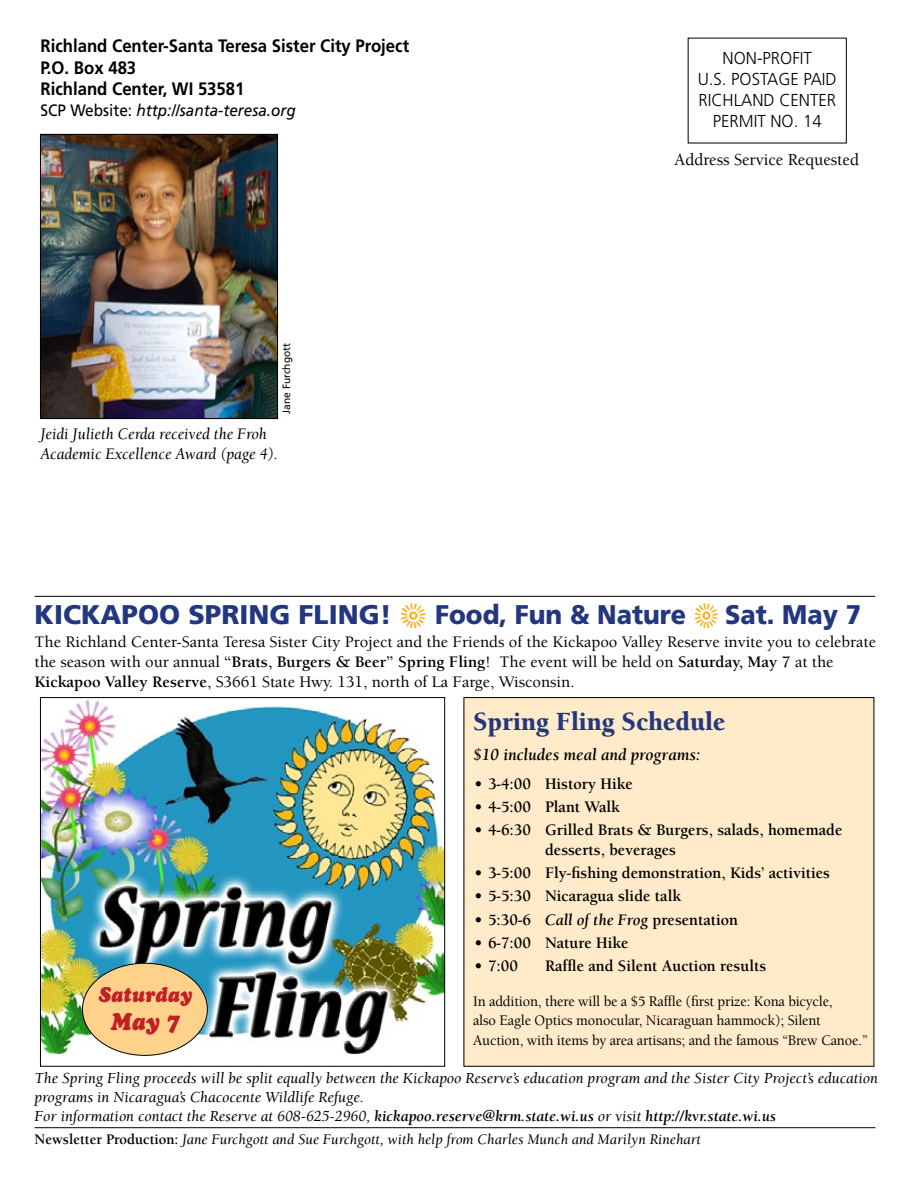
<style>
.page{position:relative;width:918px;height:1188px;background:#fff}
.page>*{position:absolute;margin:0;border:0;box-sizing:border-box;transform-origin:0 0}
.t1{font:900 27px "Frutiger";color:#223780}
.t2{font:900 27px "Berkeley";color:#223780}
.t3{font:italic 24px "Cooper Black Std";color:#c22025;scale:.93 1}
.t4{font:italic 21px "Cooper Black Std";color:#c22025;scale:.93 1}
.t5{font:700 18px/21.6px "Frutiger";color:#000;scale:.93 1}
.t6{font:300 17.25px/21px "Frutiger";color:#000;text-align:center}
.t7{font:italic 700 17.25px "Berkeley";color:#000}
.t8{font:500 17.25px "Berkeley";color:#000}
.t9{font:500 16.5px/19.8px "Berkeley";color:#000}
.t10{font:700 16.5px/19.5px "Berkeley";color:#000}
.t11{font:italic 16.5px/19.8px "Berkeley";color:#000}
.t12{font:italic 16.5px "Frutiger";color:#000;scale:.93 1}
.t13{font:italic 15.75px/18.9px "Berkeley";color:#000}
.t14{font:500 15px/19.5px "Berkeley";letter-spacing:-.01em;color:#000;scale:.96 1}
.t15{font:italic 15px "Berkeley";color:#000}
.t16{font:10.5px "Frutiger";color:#000}
.s1{font-style:normal}
.s2{color:#fbad18}
.s3{font-weight:700}
.s4{font-style:italic}
.s5{font-weight:700;font-style:normal}
</style>
<div class="page">
<img style="left:42px;top:700px;width:401px;height:356px">
<div style="left:40px;top:697px;width:405px;height:369px;border:1px solid #000"></div>
<div style="left:464px;top:698px;width:410px;height:368px;background:#ffeac9"></div>
<hr style="left:35px;top:596px;width:840px;height:1px;background:#000">
<hr style="left:35px;top:1127px;width:840px;height:1px;background:#000">
<div style="left:82px;top:963px;width:125px;height:92px;background:#ffd28c;border-radius:50%"></div>
<img style="left:42px;top:136px;width:234px;height:281px">
<div style="left:40px;top:134px;width:238px;height:285px;border:1px solid #000"></div>
<p class="t5" style="left:40px;top:35px;width:398px">Richland Center-Santa Teresa Sister City Project<br>P.O. Box 483<br>Richland Center, WI 53581</p>
<p class="t12" style="left:40px;top:101px;width:276px"><span class="s1">SCP Website:</span> http://santa-teresa.org</p>
<p class="t16" style="left:280px;top:414px;width:72px;rotate:-90deg">Jane Furchgott</p>
<p class="t11" style="left:40px;top:425px;width:239px">Jeidi Julieth Cerda received the Froh<br>Academic Excellence Award (page 4).</p>
<p class="t6" style="left:698px;top:48px;width:140px">NON-PROFIT<br>U.S. POSTAGE PAID<br>RICHLAND CENTER<br>PERMIT NO. 14</p>
<p class="t8" style="left:675px;top:150px;width:186px">Address Service Requested</p>
<h1 class="t1" style="left:35px;top:598px;width:39px">Kickapoo</h1>
<h1 class="t1" style="left:188px;top:598px;width:674px">Spri ng Fling! <span class="s2">✔</span> Food, Fun &amp; Nature <span class="s2">✔</span> Sat. May 7</h1>
<p class="t9" style="left:35px;top:633px;width:843px">The Richland Center-Santa Teresa Sister City Project and the Friends of the Kickapoo Valley Reserve invite you to celebrate the season with our annual <span class="s3">“Brats, Burgers &amp; Beer” Spring Fling</span>! The event will be held on <span class="s3">Saturday, May 7</span> at the<br><span class="s3">Kickapoo Valley Reserve</span>, S3661 State Hwy. 131, north of La Farge, Wisconsin.</p>
<h1 class="t2" style="left:473px;top:707px;width:253px">Spring Fling Schedule</h1>
<p class="t7" style="left:473px;top:746px;width:229px">$10 includes meal and programs:</p>
<p class="t10" style="left:475px;top:774px;width:160px">• 3-4:00 History Hike</p>
<p class="t10" style="left:475px;top:797px;width:147px">• 4-5:00 Plant Walk</p>
<p class="t10" style="left:545px;top:821px;width:299px;text-indent:-70px">• 4-6:30 Grilled Brats &amp; Burgers, salads, homemade desserts, beverages</p>
<p class="t10" style="left:475px;top:863px;width:357px">• 3-5:00 Fly-fishing demonstration, Kids’ activities</p>
<p class="t10" style="left:475px;top:887px;width:208px">• 5-5:30 Nicaragua slide talk</p>
<p class="t10" style="left:475px;top:910px;width:265px">• 5:30-6 <span class="s4">Call of the Frog</span> presentation</p>
<p class="t10" style="left:475px;top:933px;width:156px">• 6-7:00 Nature Hike</p>
<p class="t10" style="left:475px;top:957px;width:45px">• 7:00</p>
<p class="t10" style="left:545px;top:957px;width:223px">Raffle and Silent Auction results</p>
<p class="t14" style="left:473px;top:992px;width:413px">In addition, there will be a $5 Raffle (first prize: Kona bicycle,<br>also Eagle Optics monocular, Nicaraguan hammock); Silent<br>Auction, with items by area artisans; and the famous “Brew Canoe.”</p>
<h3 class="t4" style="left:98px;top:981px;width:102px">Saturday</h3>
<h2 class="t3" style="left:111px;top:1006px;width:75px">May 7</h2>
<p class="t13" style="left:35px;top:1069px;width:845px">The Spring Fling proceeds will be split equally between the Kickapoo Reserve’s education program and the Sister City Project’s education programs in Nicaragua’s Chacocente Wildlife Refuge.<br>For information contact the Reserve at 608-625-2960, <span class="s3">kickapoo.reserve@krm.state.wi.us</span> or visit <span class="s3">http://kvr.state.wi.us</span></p>
<p class="t15" style="left:35px;top:1131px;width:668px"><span class="s5">Newsletter Production:</span> Jane Furchgott and Sue Furchgott, with help from Charles Munch and Marilyn Rinehart</p>
</div>
